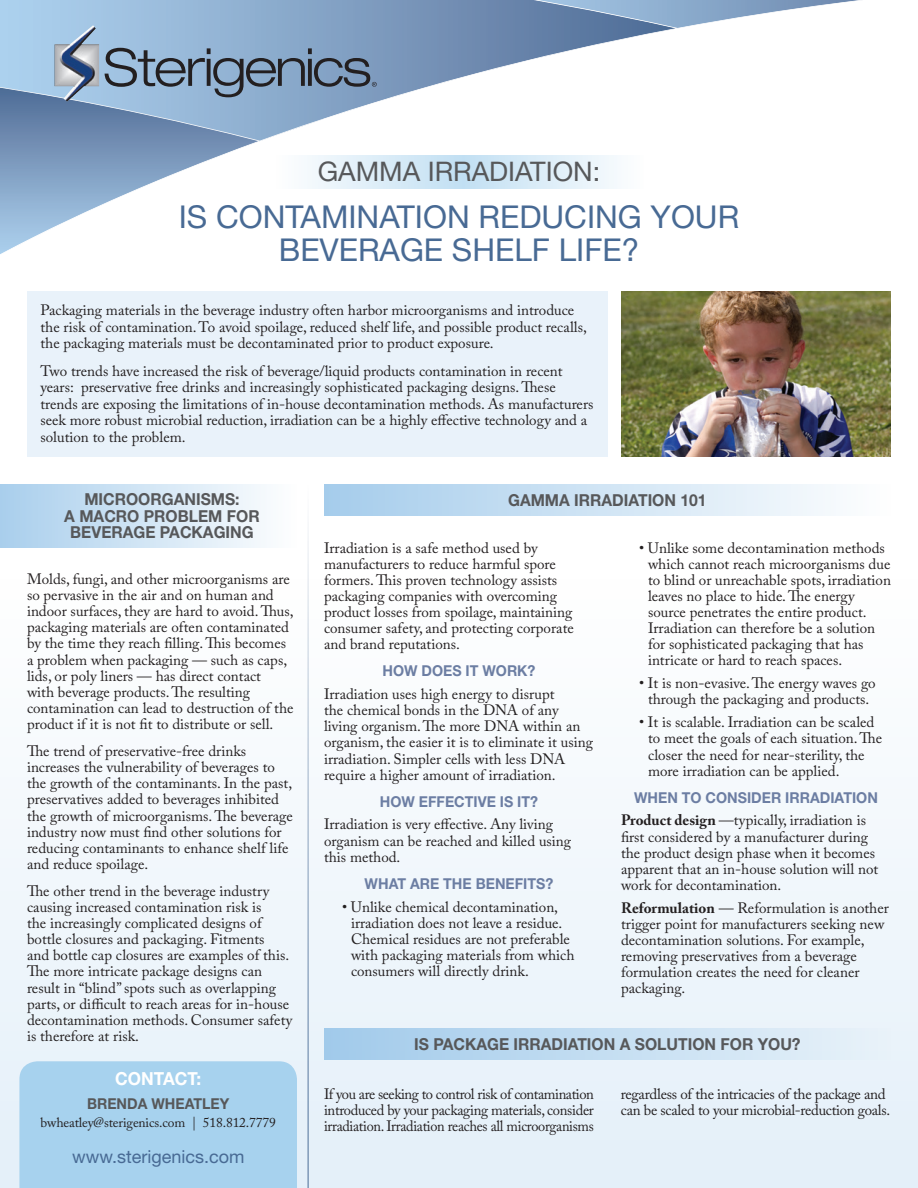
<style>
.page{position:relative;width:918px;height:1188px;background:#fff}
.page>*{position:absolute;margin:0;border:0;box-sizing:border-box;transform-origin:0 0}
.t1{font:31.5px/33px "Helvetica Neue LT Std";color:#486a94;text-align:center}
.t2{font:27px "Helvetica Neue LT Std";color:#57585a}
.t3{font:18px "Helvetica Neue LT Std";color:#486a94}
.t4{font:700 18px "Helvetica Neue LT Std";color:#fff;scale:.95 1}
.t5{font:700 16.5px/16.5px "Helvetica Neue LT Std";color:#57585a;text-align:center;scale:.95 1}
.t6{font:15px/16.2px "Adobe Caslon Pro";color:#231f20}
.t7{font:15px/16.2px "Adobe Caslon Pro";letter-spacing:-.02em;color:#231f20}
.t8{font:700 15px "Helvetica Neue LT Std";color:#6c7ea3;scale:.95 1}
.t9{font:700 15px "Helvetica Neue LT Std";color:#57585a;scale:.95 1}
.t10{font:13.5px "Adobe Caslon Pro";letter-spacing:-.01em;color:#231f20}
.s1{font-weight:700}
</style>
<div class="page">
<div style="left:0;top:571px;width:918px;height:617px;background:linear-gradient(to right,#f4f8fc,#f1f7fc)"></div>
<div style="left:19px;top:1061px;width:278px;height:127px;background:#a7d2ee"></div>
<div style="left:27px;top:291px;width:581px;height:166px;background:#e9f2fa"></div>
<svg style="left:0;top:0;width:862px;height:254px"></svg>
<svg style="left:105px;top:48px;width:272px;height:49px;background:#778fa9"></svg>
<img style="left:55px;top:25px;width:44px;height:77px">
<img style="left:621px;top:291px;width:270px;height:166px">
<hr style="left:308px;top:485px;width:1px;height:703px;background:#486a94">
<div style="left:169px;top:143px;width:581px;height:131px;background:#fff"></div>
<svg style="left:307px;top:156px;width:310px;height:33px;background:#daecf7"></svg>
<div style="left:0;top:485px;width:297px;height:63px;background:linear-gradient(to right,#a9ceec,#fefefe)"></div>
<div style="left:324px;top:485px;width:567px;height:31px;background:linear-gradient(to right,#a5cceb,#fefefe)"></div>
<div style="left:324px;top:1028px;width:567px;height:32px;background:linear-gradient(to right,#a1caea,#e9f2f9)"></div>
<p class="t2" style="left:318px;top:156px;width:284px">GAMMA IRRADIATION:</p>
<p class="t1" style="left:179px;top:200px;width:562px">IS CONTAMINATION REDUCING YOUR<br>BEVERAGE SHELF LIFE?</p>
<p class="t6" style="left:40px;top:302px;width:548px">Packaging materials in the beverage industry often harbor microorganisms and introduce the risk of contamination. To avoid spoilage, reduced shelf life, and possible product recalls, the packaging materials must be decontaminated prior to product exposure.</p>
<p class="t6" style="left:40px;top:362px;width:554px">Two trends have increased the risk of beverage/liquid products contamination in recent years: preservative free drinks and increasingly sophisticated packaging designs. These trends are exposing the limitations of in-house decontamination methods. As manufacturers seek more robust microbial reduction, irradiation can be a highly effective technology and a solution to the problem.</p>
<p class="t5" style="left:64px;top:491px;width:207px">MICROORGANISMS:<br>A MACRO PROBLEM FOR<br>BEVERAGE PACKAGING</p>
<p class="t6" style="left:27px;top:571px;width:268px">Molds, fungi, and other microorganisms are so pervasive in the air and on human and indoor surfaces, they are hard to avoid. Thus, packaging materials are often contaminated by the time they reach filling. This becomes a problem when packaging — such as caps, lids, or poly liners — has direct contact<br>with beverage products. The resulting contamination can lead to destruction of the product if it is not fit to distribute or sell.</p>
<p class="t6" style="left:27px;top:743px;width:267px">The trend of preservative-free drinks increases the vulnerability of beverages to the growth of the contaminants. In the past, preservatives added to beverages inhibited the growth of microorganisms. The beverage industry now must find other solutions for reducing contaminants to enhance shelf life and reduce spoilage.</p>
<p class="t6" style="left:27px;top:883px;width:267px">The other trend in the beverage industry causing increased contamination risk is<br>the increasingly complicated designs of bottle closures and packaging. Fitments<br>and bottle cap closures are examples of this.<br>The more intricate package designs can result in “blind” spots such as overlapping parts, or difficult to reach areas for in-house decontamination methods. Consumer safety is therefore at risk.</p>
<p class="t4" style="left:115px;top:1068px;width:92px">CONTACT:</p>
<p class="t9" style="left:87px;top:1094px;width:151px">BRENDA WHEATLEY</p>
<p class="t10" style="left:41px;top:1114px;width:237px">bwheatley@sterigenics.com | 518.812.7779</p>
<p class="t3" style="left:72px;top:1146px;width:174px">www.sterigenics.com</p>
<p class="t5" style="left:508px;top:491px;width:210px">GAMMA IRRADIATION 101</p>
<p class="t6" style="left:324px;top:539px;width:251px">Irradiation is a safe method used by manufacturers to reduce harmful spore formers. This proven technology assists packaging companies with overcoming product losses from spoilage, maintaining consumer safety, and protecting corporate and brand reputations.</p>
<p class="t8" style="left:382px;top:662px;width:163px">HOW DOES IT WORK?</p>
<p class="t6" style="left:324px;top:686px;width:271px">Irradiation uses high energy to disrupt<br>the chemical bonds in the DNA of any living organism. The more DNA within an organism, the easier it is to eliminate it using irradiation. Simpler cells with less DNA require a higher amount of irradiation.</p>
<p class="t8" style="left:380px;top:792px;width:168px">HOW EFFECTIVE IS IT?</p>
<p class="t6" style="left:324px;top:816px;width:249px">Irradiation is very effective. Any living organism can be reached and killed using this method.</p>
<p class="t8" style="left:365px;top:874px;width:200px">WHAT ARE THE BENEFITS?</p>
<p class="t6" style="left:351px;top:898px;width:225px;text-indent:-9px">• Unlike chemical decontamination, irradiation does not leave a residue.<br>Chemical residues are not preferable with packaging materials from which consumers will directly drink.</p>
<p class="t6" style="left:648px;top:539px;width:244px;text-indent:-9px">• Unlike some decontamination methods which cannot reach microorganisms due to blind or unreachable spots, irradiation leaves no place to hide. The energy source penetrates the entire product.<br>Irradiation can therefore be a solution for sophisticated packaging that has intricate or hard to reach spaces.</p>
<p class="t6" style="left:639px;top:675px;width:238px;text-align:center">• It is non-evasive. The energy waves go through the packaging and products.</p>
<p class="t6" style="left:648px;top:714px;width:236px;text-indent:-9px">• It is scalable. Irradiation can be scaled to meet the goals of each situation. The closer the need for near-sterility, the more irradiation can be applied.</p>
<p class="t8" style="left:634px;top:788px;width:258px">WHEN TO CONSIDER IRRADIATION</p>
<p class="t6" style="left:621px;top:812px;width:259px"><span class="s1">Product design</span> —typically, irradiation is first considered by a manufacturer during the product design phase when it becomes apparent that an in-house solution will not work for decontamination.</p>
<p class="t6" style="left:621px;top:900px;width:269px"><span class="s1">Reformulation</span> — Reformulation is another trigger point for manufacturers seeking new decontamination solutions. For example, removing preservatives from a beverage formulation creates the need for cleaner packaging.</p>
<p class="t5" style="left:414px;top:1035px;width:408px">IS PACKAGE IRRADIATION A SOLUTION FOR YOU?</p>
<p class="t6" style="left:324px;top:1086px;width:271px;text-align:justify">If you are seeking to control risk of contamination introduced by your packaging materials, consider irradiation. Irradiation reaches all microorganisms</p>
<p class="t7" style="left:621px;top:1086px;width:271px">regardless of the intricacies of the package and can be scaled to your microbial-reduction goals.</p>
</div>
